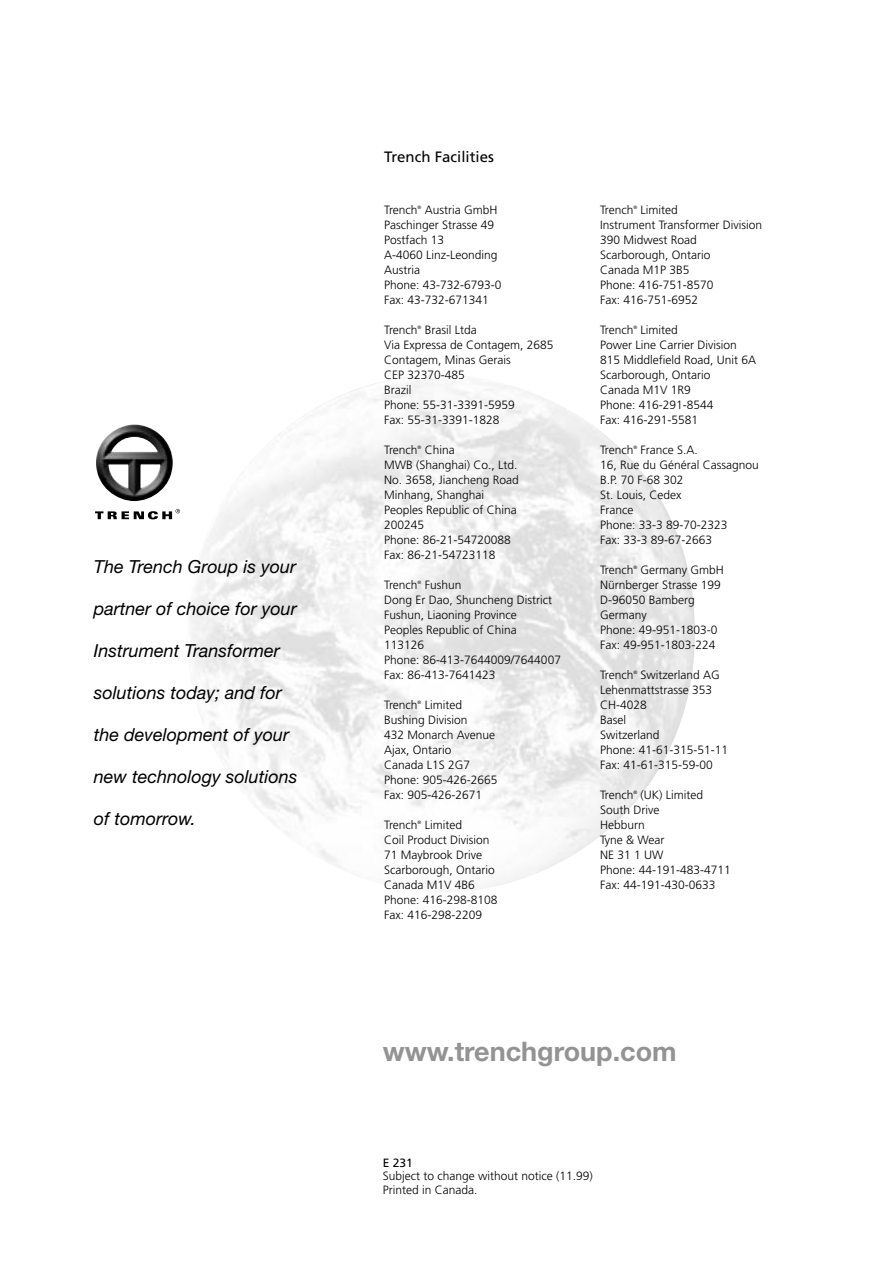
<style>
.page{position:relative;width:893px;height:1263px;background:#fff}
.page>*{position:absolute;margin:0;border:0;box-sizing:border-box;transform-origin:0 0}
.t1{font:700 27px "Helvetica Neue";color:#939393}
.t2{font:italic 18px "Helvetica Neue";color:#000}
.t3{font:15px "Frutiger";color:#000}
.t4{font:300 12px "Frutiger";color:#000}
.t5{font:12px "Frutiger";color:#000}
.t6{font:300 4.8px "Frutiger";color:#000}
</style>
<div class="page">
<img style="left:187px;top:375px;width:508px;height:517px;border-radius:50%">
<img style="left:96px;top:424px;width:77px;height:77px">
<svg style="left:95px;top:509px;width:85px;height:10px"></svg>
<p class="t2" style="left:94px;top:556px;width:204px">The Trench Group is your</p>
<p class="t2" style="left:94px;top:598px;width:205px">partner of choice for your</p>
<p class="t2" style="left:94px;top:640px;width:188px">Instrument Transformer</p>
<p class="t2" style="left:94px;top:682px;width:190px">solutions today; and for</p>
<p class="t2" style="left:94px;top:724px;width:197px">the development of your</p>
<p class="t2" style="left:94px;top:766px;width:205px">new technology solutions</p>
<p class="t2" style="left:94px;top:808px;width:103px">of tomorrow.</p>
<p class="t3" style="left:384px;top:148px;width:111px">Trench Facilities</p>
<p class="t4" style="left:384px;top:203px;width:35px">Trench</p>
<p class="t6" style="left:418px;top:204px;width:5px">®</p>
<p class="t4" style="left:425px;top:203px;width:74px">Austria GmbH</p>
<p class="t4" style="left:384px;top:218px;width:112px">Paschinger Strasse 49</p>
<p class="t4" style="left:384px;top:233px;width:62px">Postfach 13</p>
<p class="t4" style="left:384px;top:248px;width:115px">A-4060 Linz-Leonding</p>
<p class="t4" style="left:384px;top:263px;width:37px">Austria</p>
<p class="t4" style="left:384px;top:278px;width:119px">Phone: 43-732-6793-0</p>
<p class="t4" style="left:384px;top:293px;width:106px">Fax: 43-732-671341</p>
<p class="t4" style="left:384px;top:323px;width:35px">Trench</p>
<p class="t6" style="left:418px;top:324px;width:5px">®</p>
<p class="t4" style="left:425px;top:323px;width:53px">Brasil Ltda</p>
<p class="t4" style="left:384px;top:338px;width:171px">Via Expressa de Contagem, 2685</p>
<p class="t4" style="left:384px;top:353px;width:128px">Contagem, Minas Gerais</p>
<p class="t4" style="left:384px;top:368px;width:82px">CEP 32370-485</p>
<p class="t4" style="left:384px;top:383px;width:29px">Brazil</p>
<p class="t4" style="left:384px;top:398px;width:132px">Phone: 55-31-3391-5959</p>
<p class="t4" style="left:384px;top:413px;width:117px">Fax: 55-31-3391-1828</p>
<p class="t4" style="left:384px;top:443px;width:35px">Trench</p>
<p class="t6" style="left:418px;top:444px;width:5px">®</p>
<p class="t4" style="left:425px;top:443px;width:32px">China</p>
<p class="t4" style="left:384px;top:458px;width:135px">MWB (Shanghai) Co., Ltd.</p>
<p class="t4" style="left:384px;top:473px;width:136px">No. 3658, Jiancheng Road</p>
<p class="t4" style="left:384px;top:488px;width:102px">Minhang, Shanghai</p>
<p class="t4" style="left:384px;top:503px;width:134px">Peoples Republic of China</p>
<p class="t4" style="left:384px;top:518px;width:42px">200245</p>
<p class="t4" style="left:384px;top:533px;width:128px">Phone: 86-21-54720088</p>
<p class="t4" style="left:384px;top:548px;width:113px">Fax: 86-21-54723118</p>
<p class="t4" style="left:384px;top:578px;width:35px">Trench</p>
<p class="t6" style="left:418px;top:579px;width:5px">®</p>
<p class="t4" style="left:425px;top:578px;width:38px">Fushun</p>
<p class="t4" style="left:384px;top:593px;width:170px">Dong Er Dao, Shuncheng District</p>
<p class="t4" style="left:384px;top:608px;width:134px">Fushun, Liaoning Province</p>
<p class="t4" style="left:384px;top:623px;width:134px">Peoples Republic of China</p>
<p class="t4" style="left:384px;top:638px;width:42px">113126</p>
<p class="t4" style="left:384px;top:653px;width:178px">Phone: 86-413-7644009/7644007</p>
<p class="t4" style="left:384px;top:668px;width:113px">Fax: 86-413-7641423</p>
<p class="t4" style="left:384px;top:698px;width:35px">Trench</p>
<p class="t6" style="left:418px;top:699px;width:5px">®</p>
<p class="t4" style="left:425px;top:698px;width:39px">Limited</p>
<p class="t4" style="left:384px;top:713px;width:85px">Bushing Division</p>
<p class="t4" style="left:384px;top:728px;width:112px">432 Monarch Avenue</p>
<p class="t4" style="left:384px;top:743px;width:69px">Ajax, Ontario</p>
<p class="t4" style="left:384px;top:758px;width:88px">Canada L1S 2G7</p>
<p class="t4" style="left:384px;top:773px;width:115px">Phone: 905-426-2665</p>
<p class="t4" style="left:384px;top:788px;width:100px">Fax: 905-426-2671</p>
<p class="t4" style="left:384px;top:818px;width:35px">Trench</p>
<p class="t6" style="left:418px;top:819px;width:5px">®</p>
<p class="t4" style="left:425px;top:818px;width:39px">Limited</p>
<p class="t4" style="left:384px;top:833px;width:107px">Coil Product Division</p>
<p class="t4" style="left:384px;top:848px;width:99px">71 Maybrook Drive</p>
<p class="t4" style="left:384px;top:863px;width:112px">Scarborough, Ontario</p>
<p class="t4" style="left:384px;top:878px;width:92px">Canada M1V 4B6</p>
<p class="t4" style="left:384px;top:893px;width:115px">Phone: 416-298-8108</p>
<p class="t4" style="left:384px;top:908px;width:100px">Fax: 416-298-2209</p>
<p class="t4" style="left:600px;top:203px;width:35px">Trench</p>
<p class="t6" style="left:633px;top:204px;width:5px">®</p>
<p class="t4" style="left:641px;top:203px;width:39px">Limited</p>
<p class="t4" style="left:600px;top:218px;width:164px">Instrument Transformer Division</p>
<p class="t4" style="left:600px;top:233px;width:98px">390 Midwest Road</p>
<p class="t4" style="left:600px;top:248px;width:112px">Scarborough, Ontario</p>
<p class="t4" style="left:600px;top:263px;width:91px">Canada M1P 3B5</p>
<p class="t4" style="left:600px;top:278px;width:115px">Phone: 416-751-8570</p>
<p class="t4" style="left:600px;top:293px;width:100px">Fax: 416-751-6952</p>
<p class="t4" style="left:600px;top:323px;width:35px">Trench</p>
<p class="t6" style="left:633px;top:324px;width:5px">®</p>
<p class="t4" style="left:641px;top:323px;width:39px">Limited</p>
<p class="t4" style="left:600px;top:338px;width:138px">Power Line Carrier Division</p>
<p class="t4" style="left:600px;top:353px;width:158px">815 Middlefield Road, Unit 6A</p>
<p class="t4" style="left:600px;top:368px;width:112px">Scarborough, Ontario</p>
<p class="t4" style="left:600px;top:383px;width:92px">Canada M1V 1R9</p>
<p class="t4" style="left:600px;top:398px;width:115px">Phone: 416-291-8544</p>
<p class="t4" style="left:600px;top:413px;width:100px">Fax: 416-291-5581</p>
<p class="t4" style="left:600px;top:443px;width:35px">Trench</p>
<p class="t6" style="left:633px;top:444px;width:5px">®</p>
<p class="t4" style="left:641px;top:443px;width:59px">France S.A.</p>
<p class="t4" style="left:600px;top:458px;width:160px">16, Rue du Général Cassagnou</p>
<p class="t4" style="left:600px;top:473px;width:85px">B.P. 70 F-68 302</p>
<p class="t4" style="left:600px;top:488px;width:83px">St. Louis, Cedex</p>
<p class="t4" style="left:600px;top:503px;width:35px">France</p>
<p class="t4" style="left:600px;top:518px;width:129px">Phone: 33-3 89-70-2323</p>
<p class="t4" style="left:600px;top:533px;width:114px">Fax: 33-3 89-67-2663</p>
<p class="t4" style="left:600px;top:563px;width:35px">Trench</p>
<p class="t6" style="left:633px;top:564px;width:5px">®</p>
<p class="t4" style="left:641px;top:563px;width:85px">Germany GmbH</p>
<p class="t4" style="left:600px;top:578px;width:122px">Nürnberger Strasse 199</p>
<p class="t4" style="left:600px;top:593px;width:96px">D-96050 Bamberg</p>
<p class="t4" style="left:600px;top:608px;width:48px">Germany</p>
<p class="t4" style="left:600px;top:623px;width:119px">Phone: 49-951-1803-0</p>
<p class="t4" style="left:600px;top:638px;width:117px">Fax: 49-951-1803-224</p>
<p class="t4" style="left:600px;top:668px;width:35px">Trench</p>
<p class="t6" style="left:633px;top:669px;width:5px">®</p>
<p class="t4" style="left:641px;top:668px;width:81px">Switzerland AG</p>
<p class="t4" style="left:600px;top:683px;width:114px">Lehenmattstrasse 353</p>
<p class="t4" style="left:600px;top:698px;width:48px">CH-4028</p>
<p class="t4" style="left:600px;top:713px;width:28px">Basel</p>
<p class="t4" style="left:600px;top:728px;width:61px">Switzerland</p>
<p class="t4" style="left:600px;top:743px;width:130px">Phone: 41-61-315-51-11</p>
<p class="t4" style="left:600px;top:758px;width:114px">Fax: 41-61-315-59-00</p>
<p class="t4" style="left:600px;top:788px;width:35px">Trench</p>
<p class="t6" style="left:633px;top:789px;width:5px">®</p>
<p class="t4" style="left:641px;top:788px;width:64px">(UK) Limited</p>
<p class="t4" style="left:600px;top:803px;width:61px">South Drive</p>
<p class="t4" style="left:600px;top:818px;width:46px">Hebburn</p>
<p class="t4" style="left:600px;top:833px;width:66px">Tyne &amp; Wear</p>
<p class="t4" style="left:600px;top:848px;width:65px">NE 31 1 UW</p>
<p class="t4" style="left:600px;top:863px;width:132px">Phone: 44-191-483-4711</p>
<p class="t4" style="left:600px;top:878px;width:117px">Fax: 44-191-430-0633</p>
<p class="t1" style="left:383px;top:1035px;width:295px">www.trenchgroup.com</p>
<p class="t5" style="left:383px;top:1156px;width:32px">E 231</p>
<p class="t4" style="left:383px;top:1169px;width:212px">Subject to change without notice (11.99)</p>
<p class="t4" style="left:383px;top:1183px;width:96px">Printed in Canada.</p>
</div>
